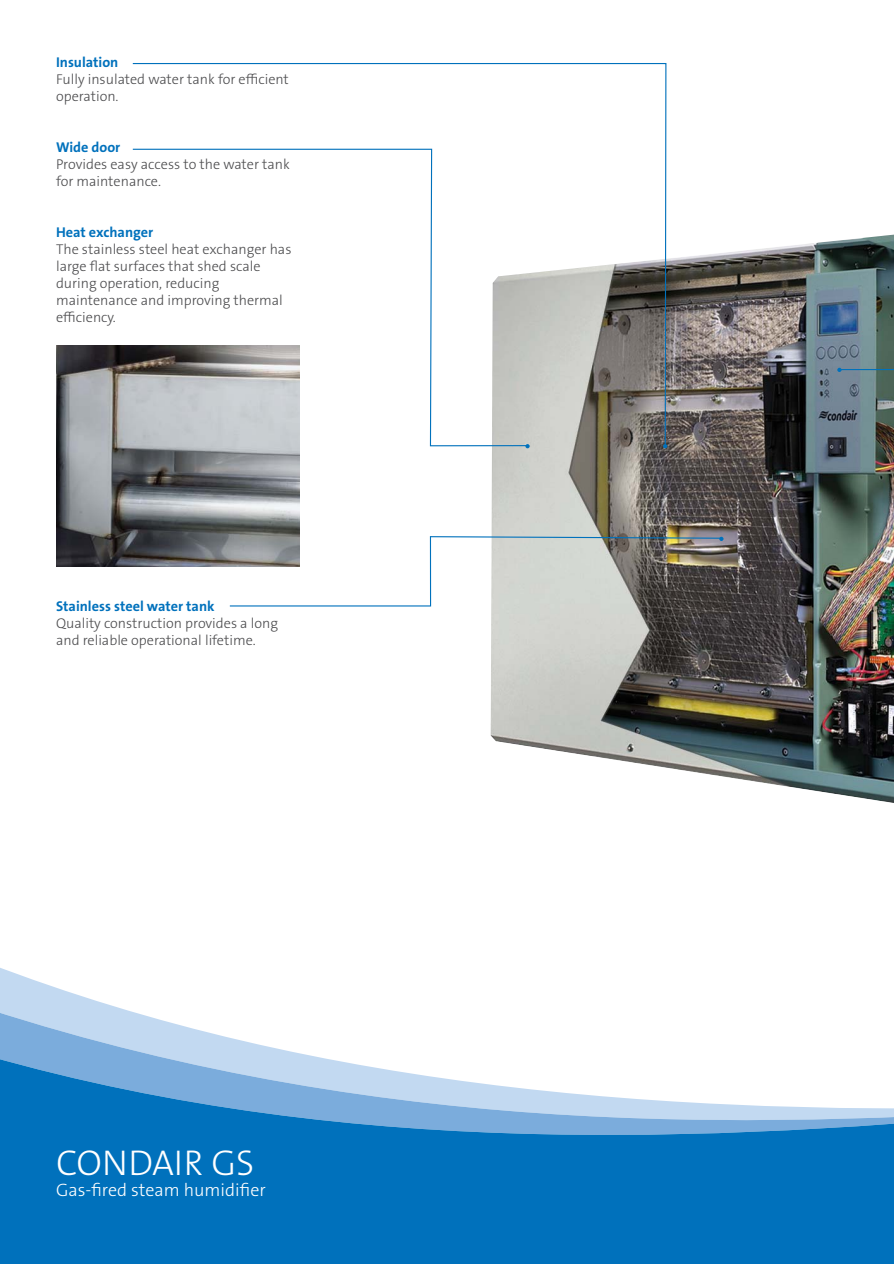
<style>
.page{position:relative;width:894px;height:1264px;background:#fff}
.page>*{position:absolute;margin:0;border:0;box-sizing:border-box;transform-origin:0 0}
.t1{font:300 36px "The Sans B W3";color:#fff}
.t2{font:300 18px "The Sans B W3";color:#fff}
.t3{font:300 14.25px/17px "The Sans B W3";color:#4c4c4e}
.t4{font:700 14.25px "The Sans B W7";color:#0071bc}
</style>
<div class="page">
<svg style="left:0;top:968px;width:119px;height:40px"></svg>
<svg style="left:0;top:1008px;width:210px;height:25px;fill:#c2d9f1"></svg>
<svg style="left:0;top:1033px;width:893px;height:230px;fill:#0071bc"></svg>
<img style="left:490px;top:240px;width:403px;height:563px">
<img style="left:56px;top:345px;width:244px;height:221px">
<svg style="left:132px;top:63px;width:535px;height:384px"></svg>
<svg style="left:132px;top:148px;width:396px;height:299px"></svg>
<svg style="left:663px;top:444px;width:4px;height:4px"></svg>
<svg style="left:229px;top:535px;width:494px;height:72px"></svg>
<svg style="left:837px;top:234px;width:56px;height:138px;background:#597077"></svg>
<svg style="left:525px;top:444px;width:4px;height:4px"></svg>
<p class="t4" style="left:56px;top:56px;width:64px">Insulation</p>
<p class="t3" style="left:56px;top:72px;width:234px">Fully insulated water tank for efficient operation.</p>
<p class="t4" style="left:56px;top:141px;width:66px">Wide door</p>
<p class="t3" style="left:56px;top:157px;width:235px">Provides easy access to the water tank for maintenance.</p>
<p class="t4" style="left:56px;top:226px;width:99px">Heat exchanger</p>
<p class="t3" style="left:56px;top:242px;width:237px">The stainless steel heat exchanger has large flat surfaces that shed scale during operation, reducing maintenance and improving thermal efficiency.</p>
<p class="t4" style="left:56px;top:600px;width:160px">Stainless steel water tank</p>
<p class="t3" style="left:56px;top:616px;width:223px">Quality construction provides a long and reliable operational lifetime.</p>
<h1 class="t1" style="left:56px;top:1148px;width:200px">CONDAIR GS</h1>
<p class="t2" style="left:56px;top:1182px;width:211px">Gas-fired steam humidifier</p>
</div>
